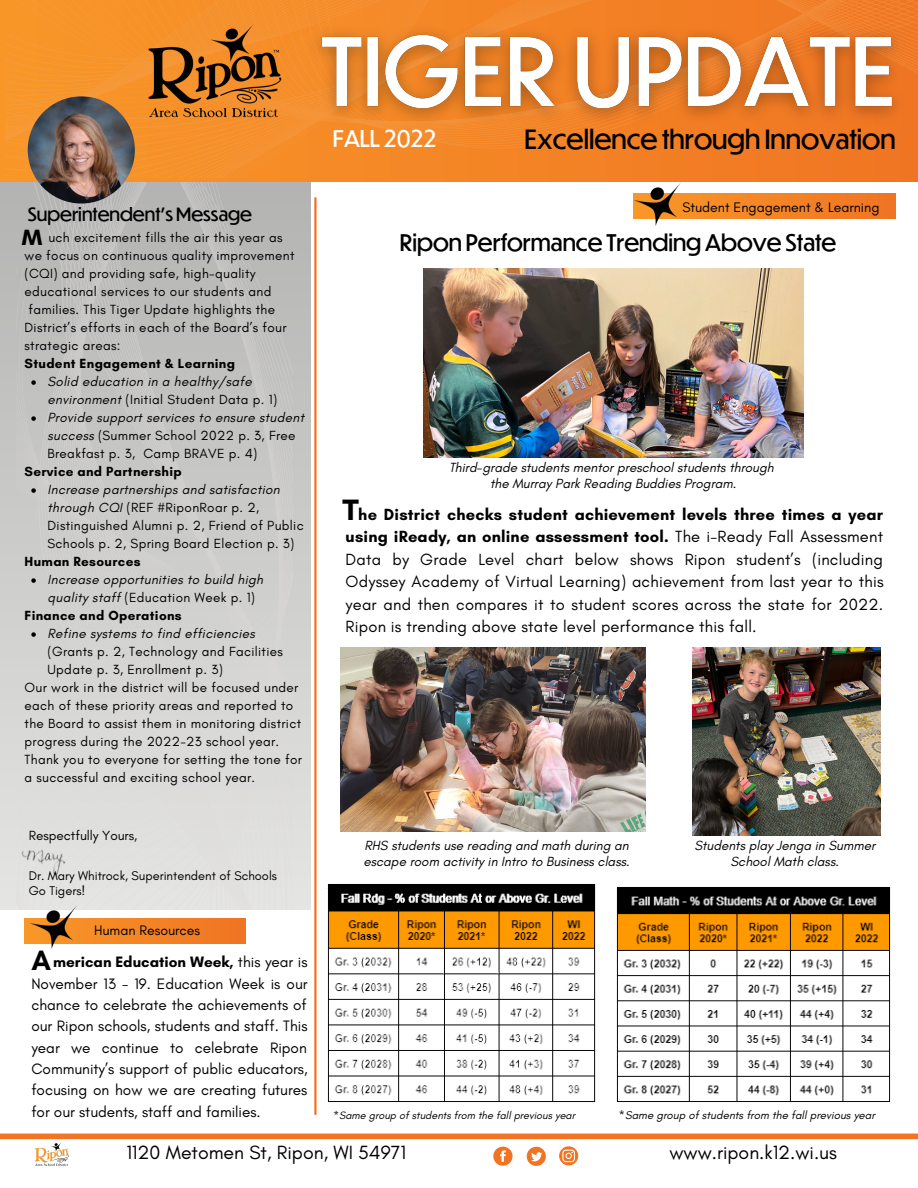
<style>
.page{position:relative;width:918px;height:1188px;background:#fff}
.page>*{position:absolute;margin:0;border:0;box-sizing:border-box;transform-origin:0 0}
.t1{font:700 30px "Glacial Indifference";color:#000}
.t2{font:700 28.5px "Glacial Indifference";color:#000}
.t3{font:25.95px "Dunbar Tall";color:#000}
.t4{font:22.5px "Dunbar Tall";color:#000}
.t5{font:22.5px "Dunbar Tall";color:#fff}
.t6{font:700 22.5px "Glacial Indifference";color:#000}
.t7{font:19.5px "Glacial Indifference";color:#000}
.t8{font:18px "Dunbar Tall";color:#000}
.t9{font:16.5px/22.5px "Glacial Indifference";letter-spacing:.015em;color:#000;text-align:justify}
.t10{font:15.3px/21.3px "Glacial Indifference";color:#000;text-align:justify}
.t11{font:14.1px "Glacial Indifference";color:#000}
.t12{font:13.5px/18px "Glacial Indifference";letter-spacing:.025em;color:#000}
.t13{font:italic 13.5px/18px "Glacial Indifference";letter-spacing:.025em;color:#000}
.t14{font:italic 13.5px/15.8px "Glacial Indifference";color:#000;text-align:center}
.t15{font:700 13.5px "Glacial Indifference";letter-spacing:.025em;color:#000}
.t16{font:13.5px "Glacial Indifference";color:#000}
.t17{font:12.9px/15px "Glacial Indifference";color:#000}
.t18{font:italic 11.55px "Glacial Indifference";color:#000}
.t19{font:italic 10.8px "Glacial Indifference";color:#000}
.s1{font-style:normal}
.s2{font-style:italic}
.s3{font-weight:700}
</style>
<div class="page">
<div style="left:0;top:1134px;width:918px;height:5px;background:#f07423"></div>
<svg style="left:0;top:182px;width:310px;height:728px;background:#cbcbca"></svg>
<svg style="left:16px;top:182px;width:9px;height:728px;background:#cbcbca"></svg>
<svg style="left:25px;top:182px;width:9px;height:728px;background:#cbcbca"></svg>
<svg style="left:34px;top:182px;width:259px;height:728px;background:#cdcdcc"></svg>
<div style="left:0;top:0;width:918px;height:182px;background:linear-gradient(to right,#f89728,#f07523)"></div>
<svg style="left:6px;top:0;width:912px;height:178px;background:#f58d29"></svg>
<hr style="left:314px;top:198px;width:3px;height:916px;background:#f07423">
<img style="left:147px;top:22px;width:137px;height:102px">
<svg style="left:682px;top:194px;width:214px;height:24px;background:#f38225"></svg>
<img style="left:634px;top:181px;width:48px;height:45px">
<img style="left:28px;top:96px;width:107px;height:108px;border-radius:50%">
<svg style="left:25px;top:919px;width:220px;height:25px;background:#f38224"></svg>
<img style="left:29px;top:904px;width:48px;height:45px">
<img style="left:16px;top:845px;width:51px;height:33px">
<svg style="left:527px;top:1147px;width:19px;height:19px"></svg>
<img style="left:35px;top:1143px;width:34px;height:23px">
<svg style="left:493px;top:1147px;width:20px;height:19px"></svg>
<svg style="left:559px;top:1146px;width:19px;height:19px"></svg>
<img style="left:424px;top:268px;width:379px;height:189px">
<img style="left:340px;top:647px;width:305px;height:185px">
<img style="left:693px;top:647px;width:188px;height:188px">
<img style="left:327px;top:884px;width:269px;height:218px">
<img style="left:616px;top:887px;width:275px;height:215px">
<svg style="left:31px;top:380px;width:5px;height:5px"></svg>
<svg style="left:31px;top:416px;width:5px;height:5px"></svg>
<svg style="left:31px;top:488px;width:5px;height:5px"></svg>
<svg style="left:31px;top:578px;width:5px;height:5px"></svg>
<svg style="left:31px;top:632px;width:5px;height:5px"></svg>
<img style="left:298px;top:0;width:620px;height:154px">
<h3 class="t8" style="left:28px;top:202px;width:226px">Superintendent's Message</h3>
<h3 class="t6" style="left:22px;top:224px;width:22px">M</h3>
<p class="t12" style="left:25px;top:228px;width:271px;text-indent:24px">uch excitement fills the air this year as we focus on continuous quality improvement (CQI) and providing safe, high-quality educational services to our students and families. This Tiger Update highlights the District’s efforts in each of the Board’s four strategic areas:</p>
<p class="t15" style="left:25px;top:355px;width:212px">Student Engagement &amp; Learning</p>
<p class="t13" style="left:48px;top:372px;width:258px">Solid education in a healthy/safe environment <span class="s1">(Initial Student Data p. 1)<br></span>Provide support services to ensure student success <span class="s1">(Summer School 2022 p. 3, Free Breakfast p. 3, Camp BRAVE p. 4)</span></p>
<p class="t12" style="left:48px;top:480px;width:258px"><span class="s2">Increase partnerships and satisfaction through CQI</span> (REF #RiponRoar p. 2, Distinguished Alumni p. 2, Friend of Public Schools p. 2, Spring Board Election p. 3)</p>
<p class="t13" style="left:48px;top:570px;width:217px">Increase opportunities to build high quality staff <span class="s1">(Education Week p. 1)</span></p>
<p class="t13" style="left:48px;top:624px;width:209px">Refine systems to find efficiencies</p>
<p class="t12" style="left:48px;top:642px;width:237px">(Grants p. 2, Technology and Facilities<br>Update p. 3, Enrollment p. 3)</p>
<p class="t15" style="left:25px;top:463px;width:159px">Service and Partnership</p>
<p class="t15" style="left:25px;top:553px;width:117px">Human Resources</p>
<p class="t15" style="left:25px;top:607px;width:159px">Finance and Operations</p>
<p class="t12" style="left:25px;top:678px;width:279px">Our work in the district will be focused under each of these priority areas and reported to the Board to assist them in monitoring district progress during the 2022-23 school year.<br>Thank you to everyone for setting the tone for a successful and exciting school year.</p>
<p class="t16" style="left:29px;top:828px;width:110px">Respectfully Yours,</p>
<p class="t17" style="left:29px;top:868px;width:250px">Dr. Mary Whitrock, Superintendent of Schools<br>Go Tigers!</p>
<p class="t11" style="left:94px;top:922px;width:108px">Human Resources</p>
<h2 class="t2" style="left:31px;top:943px;width:21px">A</h2>
<p class="t10" style="left:31px;top:951px;width:278px;text-indent:22px"><span class="s3">merican Education Week,</span> this year is November 13 - 19. Education Week is our chance to celebrate the achievements of our Ripon schools, students and staff. This year we continue to celebrate Ripon Community’s support of public educators, focusing on how we are creating futures for our students, staff and families.</p>
<h3 class="t5" style="left:333px;top:123px;width:105px">FALL 2022</h3>
<h3 class="t3" style="left:524px;top:121px;width:373px">Excellence through Innovation</h3>
<p class="t11" style="left:682px;top:198px;width:199px">Student Engagement &amp; Learning</p>
<h3 class="t4" style="left:400px;top:227px;width:438px">Ripon Performance Trending Above State</h3>
<p class="t14" style="left:449px;top:460px;width:326px">Third-grade students mentor preschool students through the Murray Park Reading Buddies Program.</p>
<h1 class="t1" style="left:342px;top:491px;width:18px">T</h1>
<p class="t9" style="left:346px;top:503px;width:540px;text-indent:13px"><span class="s3">he District checks student achievement levels three times a year using iReady, an online assessment tool.</span> The i-Ready Fall Assessment Data by Grade Level chart below shows Ripon student’s (including Odyssey Academy of Virtual Learning) achievement from last year to this year and then compares it to student scores across the state for 2022.<br>Ripon is trending above state level performance this fall.</p>
<p class="t14" style="left:363px;top:838px;width:268px;text-align:left">RHS students use reading and math during an escape room activity in Intro to Business class.</p>
<p class="t14" style="left:694px;top:838px;width:182px">Students play Jenga in Summer<br>School Math class.</p>
<p class="t19" style="left:333px;top:1109px;width:243px">*Same group of students from the fall previous year</p>
<p class="t18" style="left:619px;top:1108px;width:258px">*Same group of students from the fall previous year</p>
<h3 class="t7" style="left:126px;top:1140px;width:281px">1120 Metomen St, Ripon, WI 54971</h3>
<h3 class="t7" style="left:669px;top:1140px;width:169px">www.ripon.k12.wi.us</h3>
</div>
